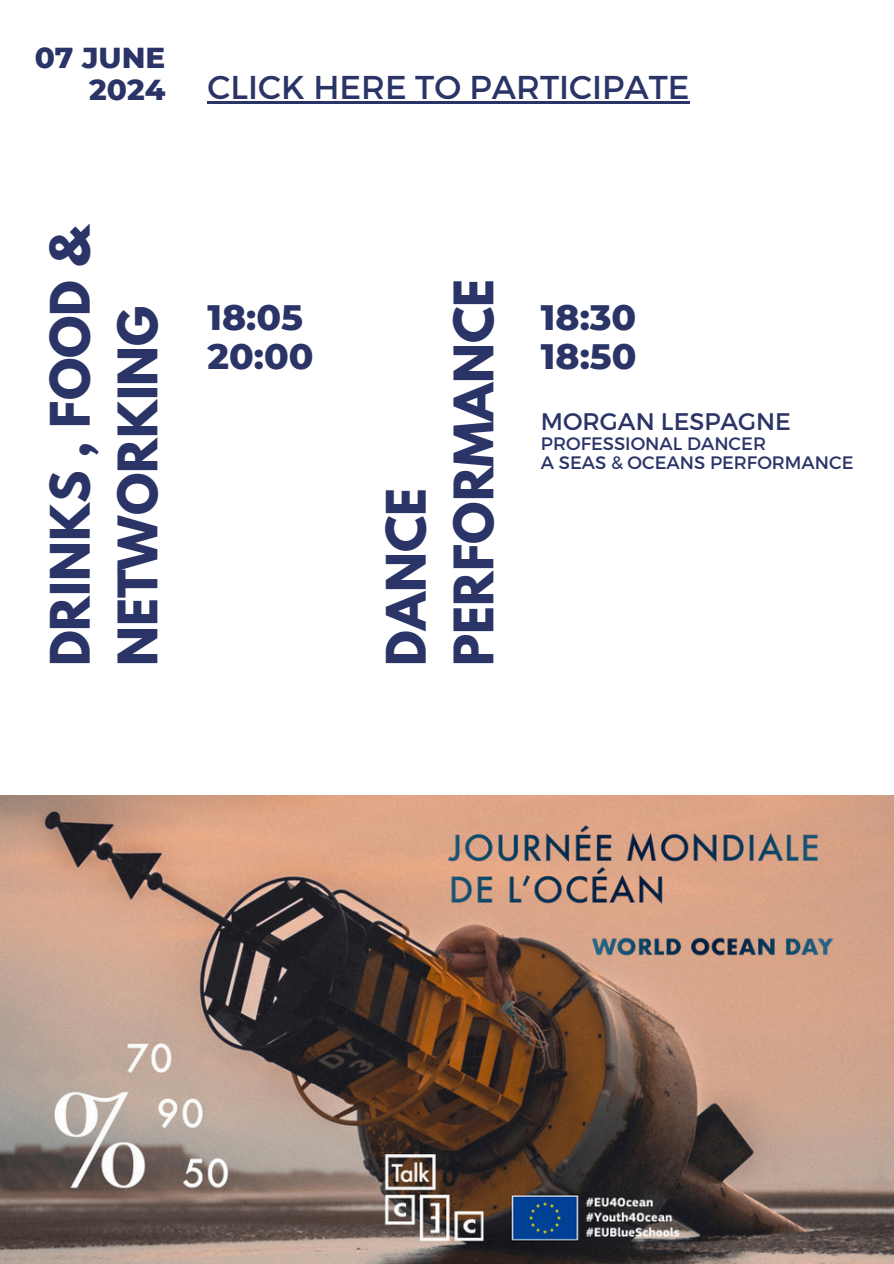
<style>
.page{position:relative;width:894px;height:1264px;background:#fff}
.page>*{position:absolute;margin:0;border:0;box-sizing:border-box;transform-origin:0 0}
.t1{font:700 48.3px/67.5px "League Spartan";color:#2b3467}
.t2{font:800 36px/39.3px "Montserrat";color:#2b3467}
.t3{font:33px "Montserrat";color:#2b3467}
.t4{font:800 29.4px/32.4px "Montserrat";color:#2b3467;text-align:right}
.t5{font:24px "Montserrat";color:#2b3467}
.t6{font:18px "Montserrat";color:#2b3467}
</style>
<div class="page">
<img style="left:0;top:796px;width:893px;height:466px">
<hr style="left:207px;top:102px;width:482px;height:2px;background:#2b3467">
<h1 class="t4" style="left:35px;top:41px;width:132px">07 JUNE<br>2024</h1>
<h3 class="t3" style="left:207px;top:66px;width:483px">CLICK HERE TO PARTICIPATE</h3>
<h1 class="t1" style="left:43px;top:666px;width:444px;rotate:-90deg">DRINKS , FOOD &amp;<br>NETWORKING</h1>
<h2 class="t2" style="left:207px;top:297px;width:107px">18:05<br>20:00</h2>
<h2 class="t1" style="left:379px;top:665px;width:388px;rotate:-90deg">DANCE<br>PERFORMANCE</h2>
<p class="t2" style="left:540px;top:297px;width:97px">18:30<br>18:50</p>
<p class="t5" style="left:540px;top:405px;width:251px">MORGAN LESPAGNE</p>
<p class="t6" style="left:540px;top:432px;width:226px">PROFESSIONAL DANCER</p>
<p class="t6" style="left:540px;top:451px;width:314px">A SEAS &amp; OCEANS PERFORMANCE</p>
</div>
